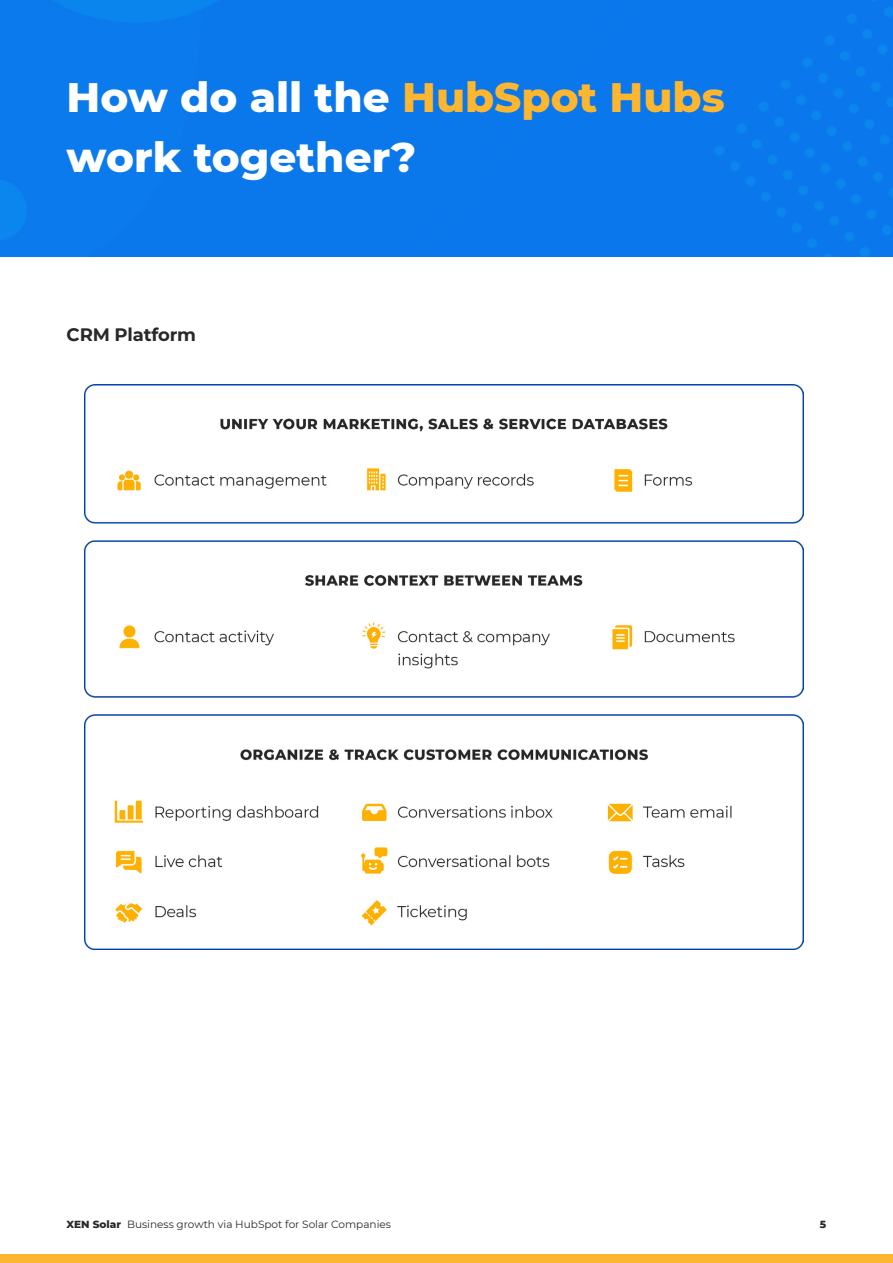
<style>
.page{position:relative;width:893px;height:1263px;background:#fff}
.page>*{position:absolute;margin:0;border:0;box-sizing:border-box;transform-origin:0 0}
.t1{font:800 42px/60px "Montserrat";color:#fff}
.t2{font:700 18px "Montserrat";letter-spacing:-.01em;color:#282828}
.t3{font:10.5px "Montserrat";color:#282828}
.t4{font:800 10.5px "Montserrat";color:#282828}
.s1{color:#fdb62f}
.s2{font-weight:800}
</style>
<div class="page">
<div style="left:0;top:1255px;width:893px;height:8px;background:#fdb62f"></div>
<div style="left:0;top:0;width:893px;height:256px;background:#0a77ec"></div>
<img style="left:84px;top:384px;width:719px;height:565px">
<h1 class="t1" style="left:67px;top:65px;width:660px">How do all the <span class="s1">HubSpot Hubs </span>work together?</h1>
<h2 class="t2" style="left:67px;top:321px;width:131px">CRM Platform</h2>
<p class="t3" style="left:67px;top:1217px;width:326px"><span class="s2">XEN Solar</span> Business growth via HubSpot for Solar Companies</p>
<p class="t4" style="left:820px;top:1217px;width:8px">5</p>
</div>
